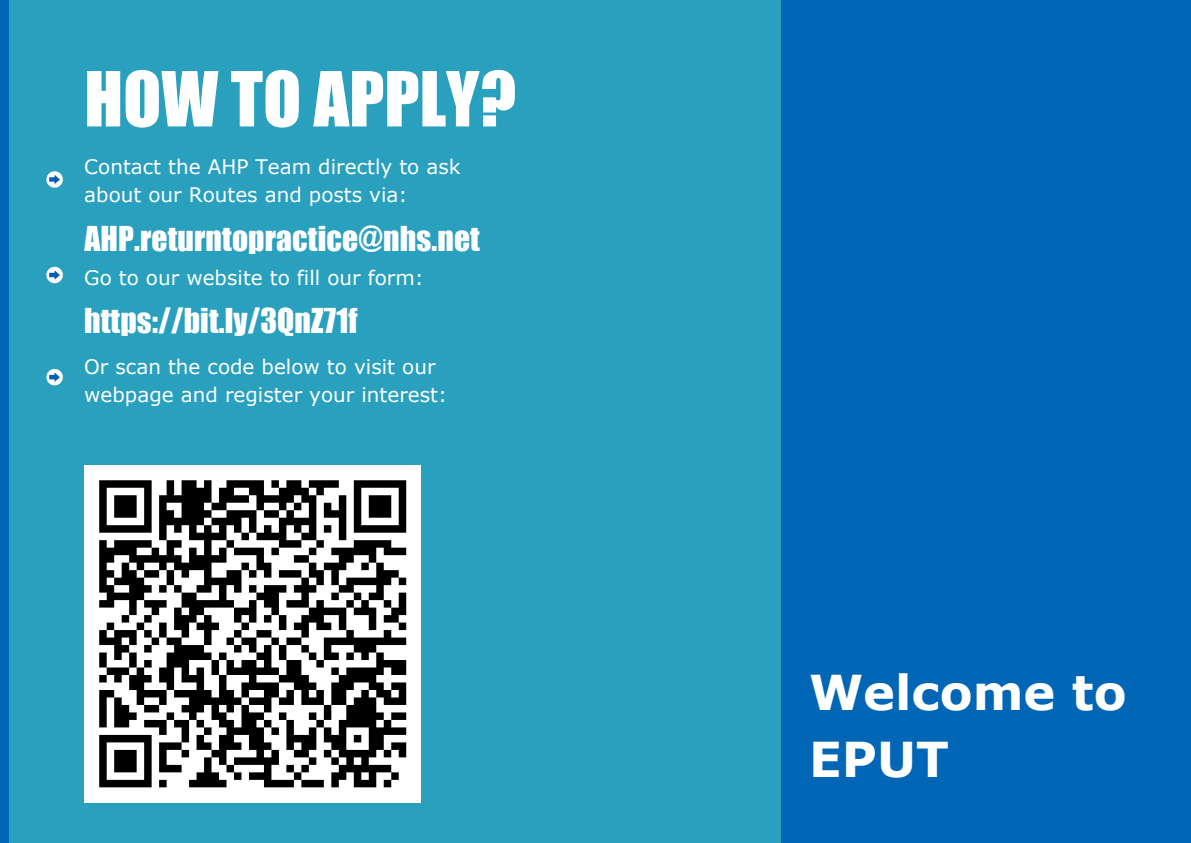
<style>
.page{position:relative;width:1191px;height:843px;background:#fff}
.page>*{position:absolute;margin:0;border:0;box-sizing:border-box;transform-origin:0 0}
.t1{font:70px "Impact";color:#fff}
.t2{font:700 48px/66.8px "Verdana";color:#fff}
.t3{font:31.5px "Impact";letter-spacing:.005em;color:#fff}
.t4{font:20px/27.8px "Verdana";color:#fff}
</style>
<div class="page">
<div style="left:0;top:0;width:1190px;height:842px;background:#0066b5"></div>
<div style="left:9px;top:0;width:771px;height:842px;background:#28a0be"></div>
<div style="left:84px;top:465px;width:337px;height:337px;background:#fff"></div>
<svg style="left:99px;top:480px;width:308px;height:308px"></svg>
<svg style="left:46px;top:171px;width:17px;height:17px"></svg>
<svg style="left:46px;top:267px;width:17px;height:16px"></svg>
<svg style="left:46px;top:369px;width:17px;height:16px"></svg>
<h1 class="t1" style="left:84px;top:56px;width:433px">HOW TO APPLY?</h1>
<p class="t4" style="left:84px;top:152px;width:378px">Contact the AHP Team directly to ask about our Routes and posts via:</p>
<p class="t3" style="left:84px;top:219px;width:397px">AHP.returntopractice@nhs.net</p>
<h3 class="t4" style="left:84px;top:263px;width:341px">Go to our website to fill our form:</h3>
<p class="t3" style="left:84px;top:301px;width:275px">https://bit.ly/3QnZ71f</p>
<p class="t4" style="left:84px;top:352px;width:364px">Or scan the code below to visit our webpage and register your interest:</p>
<p class="t2" style="left:809px;top:657px;width:319px">Welcome to<br>EPUT</p>
</div>
